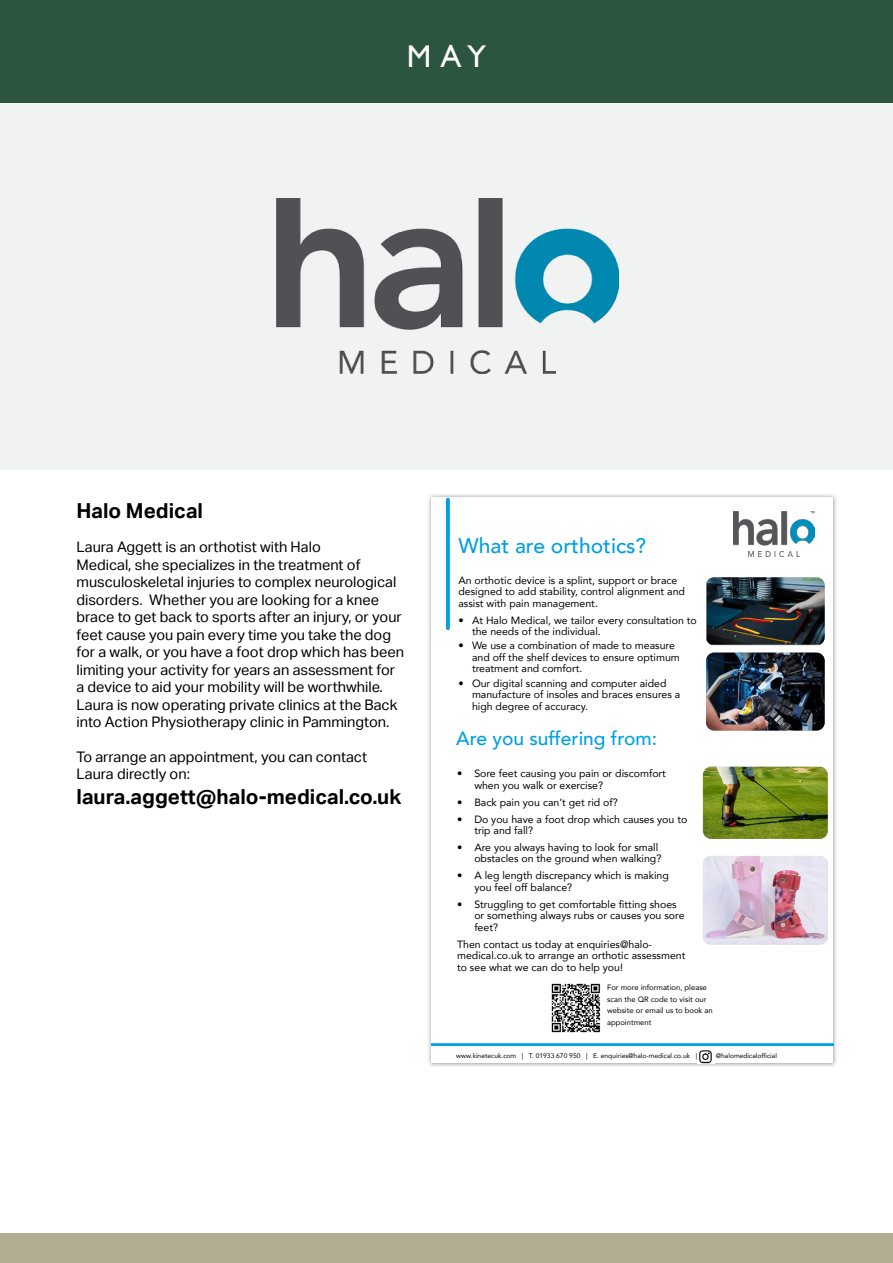
<style>
.page{position:relative;width:893px;height:1263px;background:#fff}
.page>*{position:absolute;margin:0;border:0;box-sizing:border-box;transform-origin:0 0}
.t1{font:31.5px "Gill Sans";color:#fff}
.t2{font:500 21px "Avenir";color:#009fe3}
.t3{font:700 20.7px "Aktiv Grotesk";color:#000}
.t4{font:500 19.2px "Avenir";color:#009fe3}
.t5{font:14.55px/17.5px "Aktiv Grotesk";color:#000}
.t6{font:10.5px/11.6px "Avenir";color:#000}
.t7{font:7.65px/11.6px "Avenir";color:#000}
.t8{font:6.75px "Avenir";color:#000}
</style>
<div class="page">
<div style="left:0;top:102px;width:893px;height:368px;background:#f0f3f1"></div>
<div style="left:0;top:0;width:893px;height:102px;background:#2b553e"></div>
<div style="left:0;top:1233px;width:893px;height:30px;background:#b1ae91"></div>
<img style="left:277px;top:199px;width:341px;height:174px">
<div style="left:427px;top:493px;width:411px;height:575px;background:#000;opacity:.4"></div>
<div style="left:432px;top:498px;width:401px;height:565px;background:#fff"></div>
<img style="left:733px;top:512px;width:81px;height:44px">
<svg style="left:446px;top:500px;width:4px;height:128px"></svg>
<svg style="left:432px;top:1043px;width:401px;height:3px"></svg>
<img style="left:706px;top:577px;width:119px;height:68px">
<img style="left:706px;top:652px;width:119px;height:79px">
<img style="left:699px;top:1050px;width:13px;height:13px">
<img style="left:703px;top:856px;width:125px;height:88px">
<img style="left:703px;top:767px;width:125px;height:72px">
<img style="left:551px;top:983px;width:50px;height:50px">
<h1 class="t1" style="left:407px;top:38px;width:81px">MAY</h1>
<h3 class="t3" style="left:77px;top:498px;width:128px">Halo Medical</h3>
<p class="t5" style="left:77px;top:538px;width:329px">Laura Aggett is an orthotist with Halo<br>Medical, she specializes in the treatment of musculoskeletal injuries to complex neurological disorders. Whether you are looking for a knee brace to get back to sports after an injury, or your feet cause you pain every time you take the dog for a walk, or you have a foot drop which has been limiting your activity for years an assessment for a device to aid your mobility will be worthwhile.<br>Laura is now operating private clinics at the Back into Action Physiotherapy clinic in Pammington.</p>
<h3 class="t5" style="left:77px;top:748px;width:292px">To arrange an appointment, you can contact<br>Laura directly on:</h3>
<h3 class="t3" style="left:77px;top:785px;width:326px">laura.aggett@halo-medical.co.uk</h3>
<h2 class="t2" style="left:458px;top:528px;width:189px">What are orthotics?</h2>
<p class="t6" style="left:458px;top:574px;width:228px">An orthotic device is a splint, support or brace designed to add stability, control alignment and assist with pain management.</p>
<p class="t6" style="left:472px;top:614px;width:226px;text-indent:-14px">• At Halo Medical, we tailor every consultation to the needs of the individual.</p>
<p class="t6" style="left:472px;top:640px;width:209px;text-indent:-14px">• We use a combination of made to measure and off the shelf devices to ensure optimum treatment and comfort.</p>
<p class="t6" style="left:472px;top:677px;width:210px;text-indent:-14px">• Our digital scanning and computer aided manufacture of insoles and braces ensures a high degree of accuracy.</p>
<h3 class="t4" style="left:456px;top:721px;width:202px">Are you suffering from:</h3>
<p class="t6" style="left:474px;top:767px;width:193px;text-indent:-17px">• Sore feet causing you pain or discomfort when you walk or exercise?</p>
<p class="t6" style="left:457px;top:796px;width:162px">• Back pain you can’t get rid of?</p>
<p class="t6" style="left:474px;top:813px;width:214px;text-indent:-17px">• Do you have a foot drop which causes you to trip and fall?</p>
<p class="t6" style="left:457px;top:841px;width:206px;text-align:right">• Are you always having to look for small obstacles on the ground when walking?</p>
<p class="t6" style="left:474px;top:870px;width:196px;text-indent:-17px">• A leg length discrepancy which is making you feel off balance?</p>
<p class="t6" style="left:474px;top:898px;width:212px;text-indent:-17px">• Struggling to get comfortable fitting shoes or something always rubs or causes you sore feet?</p>
<p class="t6" style="left:457px;top:938px;width:230px">Then contact us today at enquiries@halo&shy;medical.co.uk to arrange an orthotic assessment to see what we can do to help you!</p>
<p class="t7" style="left:607px;top:981px;width:107px">For more information, please scan the QR code to visit our website or email us to book an appointment</p>
<p class="t8" style="left:456px;top:1050px;width:242px">www.kinetecuk.com | T. 01933 670 950 | E. enquiries@halo-medical.co.uk |</p>
<p class="t8" style="left:716px;top:1050px;width:63px">@halomedicalofficial</p>
</div>
